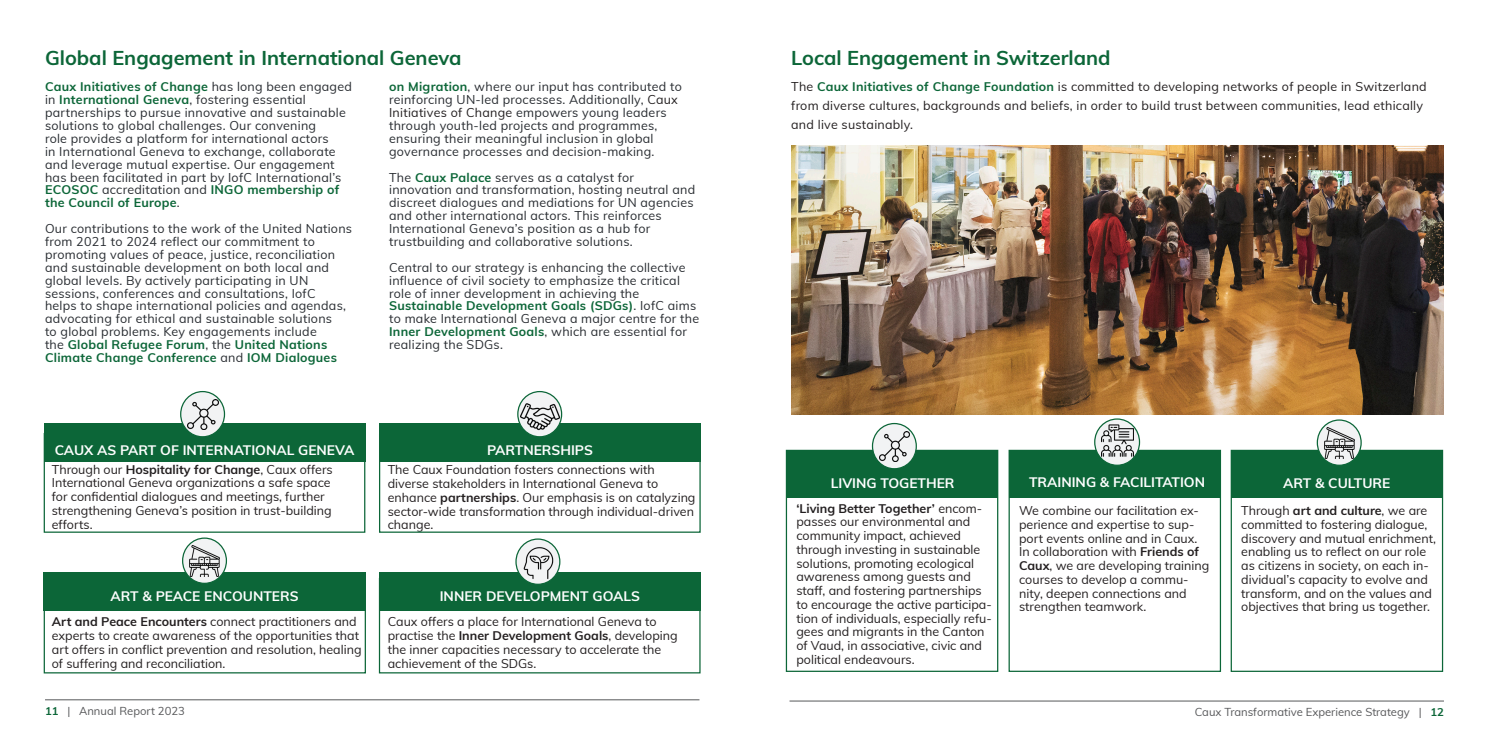
<style>
.page{position:relative;width:1489px;height:745px;background:#fff}
.page>*{position:absolute;margin:0;border:0;box-sizing:border-box;transform-origin:0 0}
.Big_Headline_Dark{font:700 20px "Mulish";color:#0c6638}
.t1{font:700 13.75px "Mulish";color:#fff}
.Intro_Text_White{font:12.5px/12.9px "Mulish";letter-spacing:.02em;color:#282c31}
.Intro_text_dark{font:12.5px/13.8px "Mulish";color:#231f20}
.Intro_text_dark-2{font:12.5px/18.8px "Mulish";letter-spacing:.02em;color:#231f20}
.t2{font:11.25px "Mulish";color:#57585a}
.s1{font-weight:700;color:#0c6638}
.s2{color:#231f20}
.s3{font-weight:700}
</style>
<div class="page">
<hr style="left:45px;top:699px;width:654px;height:1px;background:#57585a">
<div style="left:379px;top:572px;width:321px;height:38px;background:#0c6638"></div>
<div style="left:44px;top:572px;width:322px;height:38px;background:#0c6638"></div>
<div style="left:379px;top:423px;width:321px;height:38px;background:#0c6638"></div>
<div style="left:44px;top:423px;width:321px;height:38px;background:#0c6638"></div>
<div style="left:44px;top:432px;width:321px;height:100px;border:1px solid #0c6638"></div>
<svg style="left:181px;top:391px;width:43px;height:45px"></svg>
<div style="left:180px;top:390px;width:45px;height:47px;border:1px solid #0c6638;border-radius:50%"></div>
<img style="left:187px;top:399px;width:31px;height:30px">
<div style="left:379px;top:433px;width:321px;height:99px;border:1px solid #0c6638"></div>
<svg style="left:518px;top:391px;width:43px;height:45px"></svg>
<div style="left:517px;top:390px;width:45px;height:47px;border:1px solid #0c6638;border-radius:50%"></div>
<img style="left:521px;top:397px;width:38px;height:38px">
<div style="left:44px;top:577px;width:322px;height:96px;border:1px solid #0c6638"></div>
<svg style="left:183px;top:537px;width:43px;height:46px"></svg>
<div style="left:182px;top:537px;width:45px;height:46px;border:1px solid #0c6638;border-radius:50%"></div>
<img style="left:189px;top:545px;width:31px;height:31px">
<div style="left:379px;top:577px;width:321px;height:96px;border:1px solid #0c6638"></div>
<svg style="left:516px;top:538px;width:44px;height:46px"></svg>
<div style="left:515px;top:538px;width:45px;height:46px;border:1px solid #0c6638;border-radius:50%"></div>
<img style="left:521px;top:545px;width:34px;height:34px">
<hr style="left:789px;top:700px;width:654px;height:1px;background:#57585a">
<div style="left:1230px;top:449px;width:212px;height:48px;background:#0c6638"></div>
<div style="left:1008px;top:449px;width:212px;height:48px;background:#0c6638"></div>
<div style="left:786px;top:449px;width:212px;height:48px;background:#0c6638"></div>
<div style="left:1008px;top:449px;width:212px;height:222px;border:1px solid #0c6638"></div>
<svg style="left:1094px;top:419px;width:45px;height:46px"></svg>
<div style="left:1094px;top:418px;width:46px;height:47px;border:1px solid #0c6638;border-radius:50%"></div>
<div style="left:785px;top:449px;width:213px;height:222px;border:1px solid #0c6638"></div>
<div style="left:1230px;top:449px;width:212px;height:222px;border:1px solid #0c6638"></div>
<img style="left:1101px;top:424px;width:32px;height:32px">
<svg style="left:872px;top:423px;width:44px;height:45px"></svg>
<div style="left:871px;top:422px;width:45px;height:47px;border:1px solid #0c6638;border-radius:50%"></div>
<img style="left:879px;top:431px;width:30px;height:30px">
<svg style="left:1317px;top:420px;width:43px;height:45px"></svg>
<div style="left:1316px;top:419px;width:45px;height:46px;border:1px solid #0c6638;border-radius:50%"></div>
<img style="left:1323px;top:427px;width:31px;height:31px">
<img style="left:791px;top:146px;width:651px;height:268px">
<p class="Big_Headline_Dark" style="left:45px;top:43px;width:418px">Global Engagement in International Geneva</p>
<p class="Intro_Text_White" style="left:45px;top:80px;width:308px"><span class="s1">Caux Initiatives of Change</span> has long been engaged in <span class="s1">International Geneva</span>, fostering essential partnerships to pursue innovative and sustainable solutions to global challenges. Our convening<br>role provides a platform for international actors<br>in International Geneva to exchange, collaborate and leverage mutual expertise. Our engagement has been facilitated in part by IofC International’s <span class="s1">ECOSOC</span> accreditation and <span class="s1">INGO membership of the Council of Europe</span>.</p>
<p class="Intro_Text_White" style="left:45px;top:221px;width:308px">Our contributions to the work of the United Nations from 2021 to 2024 reflect our commitment to promoting values of peace, justice, reconciliation and sustainable development on both local and global levels. By actively participating in UN sessions, conferences and consultations, IofC<br>helps to shape international policies and agendas, advocating for ethical and sustainable solutions<br>to global problems. Key engagements include<br>the <span class="s1">Global Refugee Forum</span>, the <span class="s1">United Nations Climate Change Conference</span> and <span class="s1">IOM Dialogues</span></p>
<p class="Intro_Text_White" style="left:389px;top:80px;width:294px"><span class="s1">on Migration</span>, where our input has contributed to reinforcing UN-led processes. Additionally, <span class="s2">Caux Initiatives of Change</span> empowers young leaders through youth-led projects and programmes, ensuring their meaningful inclusion in global governance processes and decision-making.</p>
<p class="Intro_Text_White" style="left:389px;top:170px;width:307px">The <span class="s1">Caux Palace</span> serves as a catalyst for innovation and transformation, hosting neutral and discreet dialogues and mediations for UN agencies and other international actors. This reinforces International Geneva’s position as a hub for trustbuilding and collaborative solutions.</p>
<p class="Intro_Text_White" style="left:389px;top:260px;width:311px">Central to our strategy is enhancing the collective influence of civil society to emphasize the critical role of inner development in achieving the <span class="s1">Sustainable Development Goals (SDGs)</span>. IofC aims to make International Geneva a major centre for the <span class="s1">Inner Development Goals</span>, which are essential for realizing the SDGs.</p>
<p class="t1" style="left:55px;top:439px;width:301px">CAUX AS PART OF INTERNATIONAL GENEVA</p>
<p class="t1" style="left:487px;top:439px;width:107px">PARTNERSHIPS</p>
<p class="Intro_text_dark" style="left:388px;top:462px;width:309px">The Caux Foundation fosters connections with diverse stakeholders in International Geneva to enhance <span class="s3">partnerships</span>. Our emphasis is on catalyzing sector-wide transformation through individual-driven change.</p>
<p class="Intro_text_dark" style="left:52px;top:461px;width:282px">Through our <span class="s3">Hospitality for Change</span>, Caux offers International Geneva organizations a safe space for confidential dialogues and meetings, further strengthening Geneva’s position in trust-building efforts.</p>
<p class="t1" style="left:110px;top:585px;width:190px">ART &amp; PEACE ENCOUNTERS</p>
<p class="Intro_text_dark" style="left:52px;top:614px;width:311px"><span class="s3">Art and Peace Encounters</span> connect practitioners and experts to create awareness of the opportunities that art offers in conflict prevention and resolution, healing of suffering and reconciliation.</p>
<p class="t2" style="left:45px;top:702px;width:141px"><span class="s1">11</span> | Annual Report 2023</p>
<p class="t1" style="left:440px;top:586px;width:202px">INNER DEVELOPMENT GOALS</p>
<p class="Intro_text_dark" style="left:388px;top:614px;width:291px">Caux offers a place for International Geneva to practise the <span class="s3">Inner Development Goals</span>, developing the inner capacities necessary to accelerate the achievement of the SDGs.</p>
<p class="Big_Headline_Dark" style="left:791px;top:43px;width:321px">Local Engagement in Switzerland</p>
<p class="Intro_text_dark-2" style="left:791px;top:77px;width:637px">The <span class="s1">Caux Initiatives of Change Foundation</span> is committed to developing networks of people in Switzerland from diverse cultures, backgrounds and beliefs, in order to build trust between communities, lead ethically and live sustainably.</p>
<p class="t1" style="left:830px;top:472px;width:125px">LIVING TOGETHER</p>
<p class="t1" style="left:1029px;top:471px;width:178px">TRAINING &amp; FACILITATION</p>
<p class="t1" style="left:1282px;top:473px;width:109px">ART &amp; CULTURE</p>
<p class="Intro_text_dark" style="left:796px;top:500px;width:197px"><span class="s3">‘Living Better Together’</span> encom&shy;passes our environmental and community impact, achieved through investing in sustainable solutions, promoting ecological awareness among guests and staff, and fostering partnerships to encourage the active participa&shy;tion of individuals, especially refu&shy;gees and migrants in the Canton of Vaud, in associative, civic and political endeavours.</p>
<p class="Intro_text_dark" style="left:1019px;top:502px;width:192px">We combine our facilitation ex&shy;perience and expertise to sup&shy;port events online and in Caux.<br>In collaboration with <span class="s3">Friends of<br>Caux</span>, we are developing training courses to develop a commu&shy;nity, deepen connections and strengthen teamwork.</p>
<p class="Intro_text_dark" style="left:1241px;top:502px;width:196px">Through <span class="s3">art and culture</span>, we are committed to fostering dialogue, discovery and mutual enrichment, enabling us to reflect on our role as citizens in society, on each in&shy;dividual’s capacity to evolve and transform, and on the values and objectives that bring us together.</p>
<p class="t2" style="left:1194px;top:703px;width:251px">Caux Transformative Experience Strategy | <span class="s1">12</span></p>
</div>
